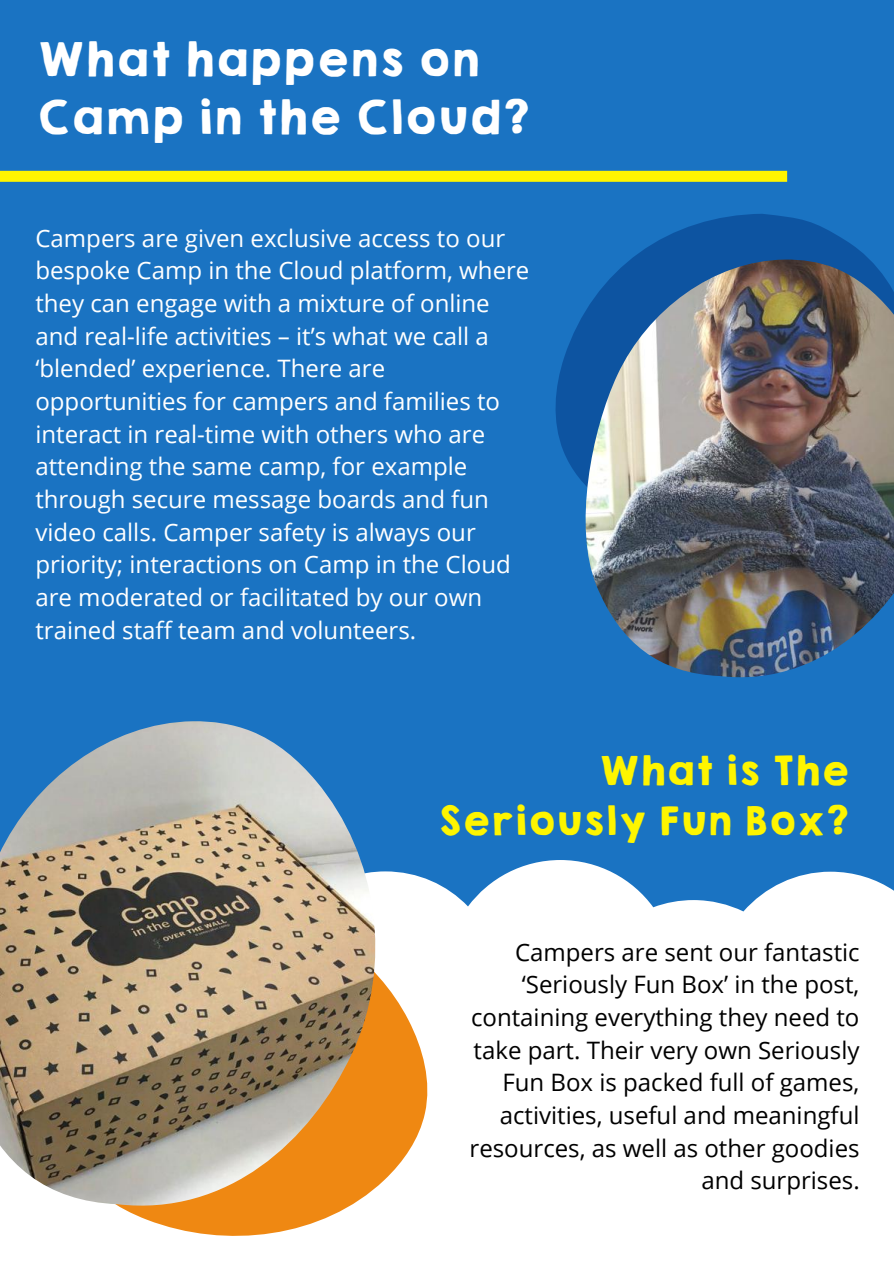
<style>
.page{position:relative;width:894px;height:1264px;background:#fff}
.page>*{position:absolute;margin:0;border:0;box-sizing:border-box;transform-origin:0 0}
.t1{font:42px/58.5px "KGHAPPY Solid";color:#fff}
.t2{font:36px/49.5px "KGHAPPY Solid";color:#fef500;text-align:right}
.t3{font:24px/32.7px "Open Sans";color:#fff}
.t4{font:24px/32.7px "Open Sans";color:#000;text-align:right}
</style>
<div class="page">
<div style="left:0;top:0;width:893px;height:1263px;background:#1a73c2"></div>
<div style="left:0;top:860px;width:893px;height:403px;background:#fff"></div>
<svg style="left:65px;top:897px;width:366px;height:352px;fill:#fff"></svg>
<svg style="left:555px;top:214px;width:314px;height:270px"></svg>
<img style="left:585px;top:259px;width:308px;height:419px">
<img style="left:0;top:721px;width:393px;height:484px">
<svg style="left:0;top:171px;width:787px;height:11px"></svg>
<h1 class="t1" style="left:35px;top:31px;width:495px">What happens on<br>Camp in the Cloud?</h1>
<p class="t3" style="left:35px;top:221px;width:495px">Campers are given exclusive access to our bespoke Camp in the Cloud platform, where they can engage with a mixture of online and real-life activities – it’s what we call a ‘blended’ experience. There are opportunities for campers and families to interact in real-time with others who are attending the same camp, for example through secure message boards and fun video calls. Camper safety is always our priority; interactions on Camp in the Cloud are moderated or facilitated by our own trained staff team and volunteers.</p>
<h2 class="t2" style="left:437px;top:747px;width:413px">What is The<br>Seriously Fun Box?</h2>
<p class="t4" style="left:469px;top:934px;width:391px">Campers are sent our fantastic ‘Seriously Fun Box’ in the post, containing everything they need to take part. Their very own Seriously<br>Fun Box is packed full of games, activities, useful and meaningful resources, as well as other goodies and surprises.</p>
</div>
